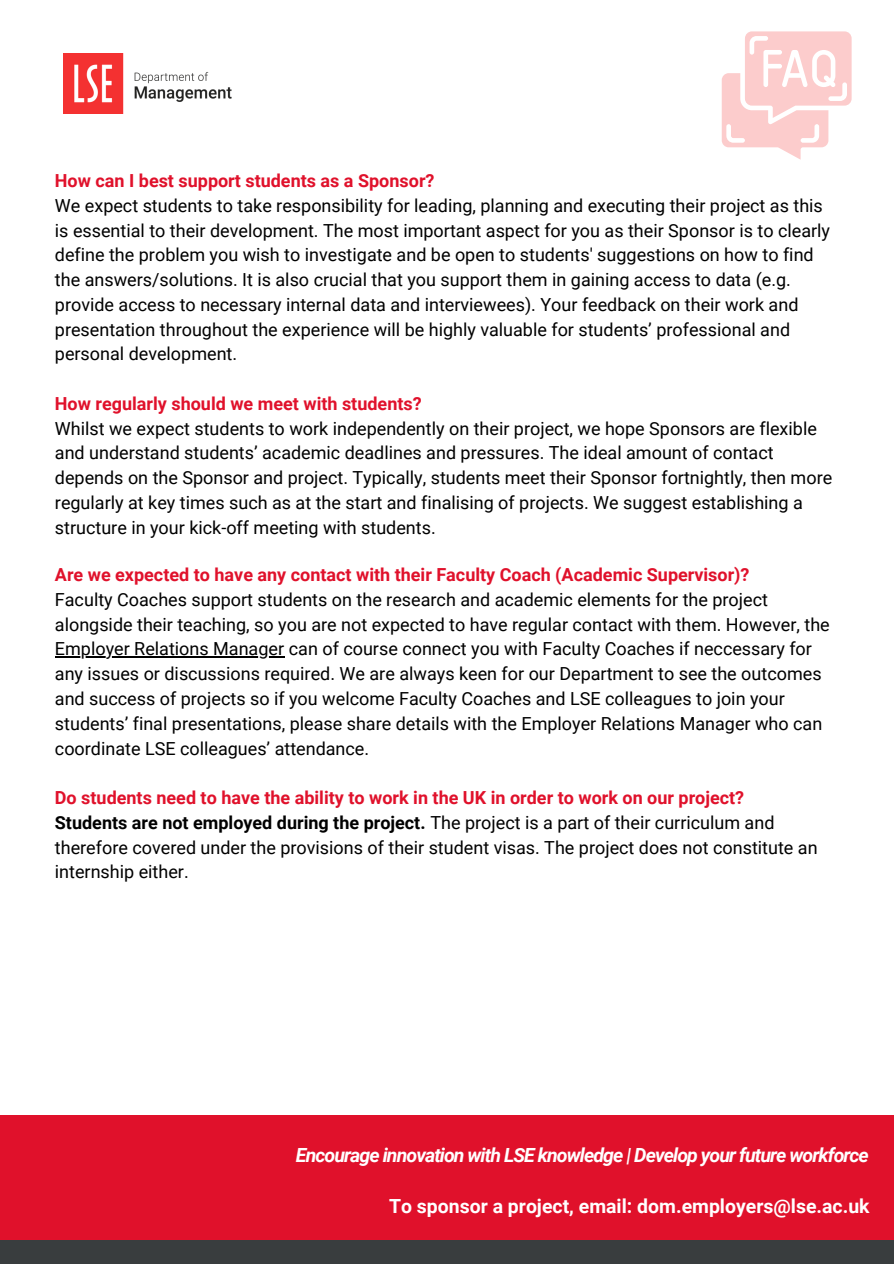
<style>
.page{position:relative;width:894px;height:1264px;background:#fff}
.page>*{position:absolute;margin:0;border:0;box-sizing:border-box;transform-origin:0 0}
.t1{font:italic 700 19.5px "Roboto";letter-spacing:-.05em;color:#fff}
.t2{font:700 19.5px "Roboto";color:#fff}
.t3{font:18px/24.8px "Roboto";color:#000}
.t4{font:700 18px "Roboto";color:#e0112b}
.s1{font-weight:700}
</style>
<div class="page">
<img style="left:64px;top:54px;width:167px;height:59px">
<hr style="left:55px;top:656px;width:229px;height:1px;background:#000">
<div style="left:0;top:1115px;width:893px;height:148px;background:#e0112b"></div>
<svg style="left:721px;top:31px;width:130px;height:129px"></svg>
<div style="left:0;top:1240px;width:893px;height:23px;background:#393d3e"></div>
<p class="t4" style="left:55px;top:170px;width:381px">How can I best support students as a Sponsor?</p>
<p class="t3" style="left:55px;top:193px;width:776px">We expect students to take responsibility for leading, planning and executing their project as this is essential to their development. The most important aspect for you as their Sponsor is to clearly define the problem you wish to investigate and be open to students' suggestions on how to find the answers/solutions. It is also crucial that you support them in gaining access to data (e.g. provide access to necessary internal data and interviewees). Your feedback on their work and presentation throughout the experience will be highly valuable for students’ professional and personal development.</p>
<p class="t4" style="left:55px;top:393px;width:368px">How regularly should we meet with students?</p>
<p class="t3" style="left:55px;top:416px;width:778px">Whilst we expect students to work independently on their project, we hope Sponsors are flexible and understand students’ academic deadlines and pressures. The ideal amount of contact depends on the Sponsor and project. Typically, students meet their Sponsor fortnightly, then more regularly at key times such as at the start and finalising of projects. We suggest establishing a structure in your kick-off meeting with students.</p>
<p class="t4" style="left:55px;top:564px;width:696px">Are we expected to have any contact with their Faculty Coach (Academic Supervisor)?</p>
<p class="t3" style="left:55px;top:587px;width:776px">Faculty Coaches support students on the research and academic elements for the project alongside their teaching, so you are not expected to have regular contact with them. However, the</p>
<p class="t3" style="left:55px;top:637px;width:768px">Employer Relations Manager can of course connect you with Faculty Coaches if neccessary for any issues or discussions required. We are always keen for our Department to see the outcomes and success of projects so if you welcome Faculty Coaches and LSE colleagues to join your students’ final presentations, please share details with the Employer Relations Manager who can coordinate LSE colleagues’ attendance.</p>
<p class="t4" style="left:55px;top:787px;width:690px">Do students need to have the ability to work in the UK in order to work on our project?</p>
<p class="t3" style="left:55px;top:810px;width:764px"><span class="s1">Students are not employed during the project.</span> The project is a part of their curriculum and therefore covered under the provisions of their student visas. The project does not constitute an internship either.</p>
<h1 class="t1" style="left:296px;top:1143px;width:574px">Encourage innovation with LSE knowledge | Develop your future workforce</h1>
<p class="t2" style="left:389px;top:1195px;width:482px">To sponsor a project, email: dom.employers@lse.ac.uk</p>
</div>
